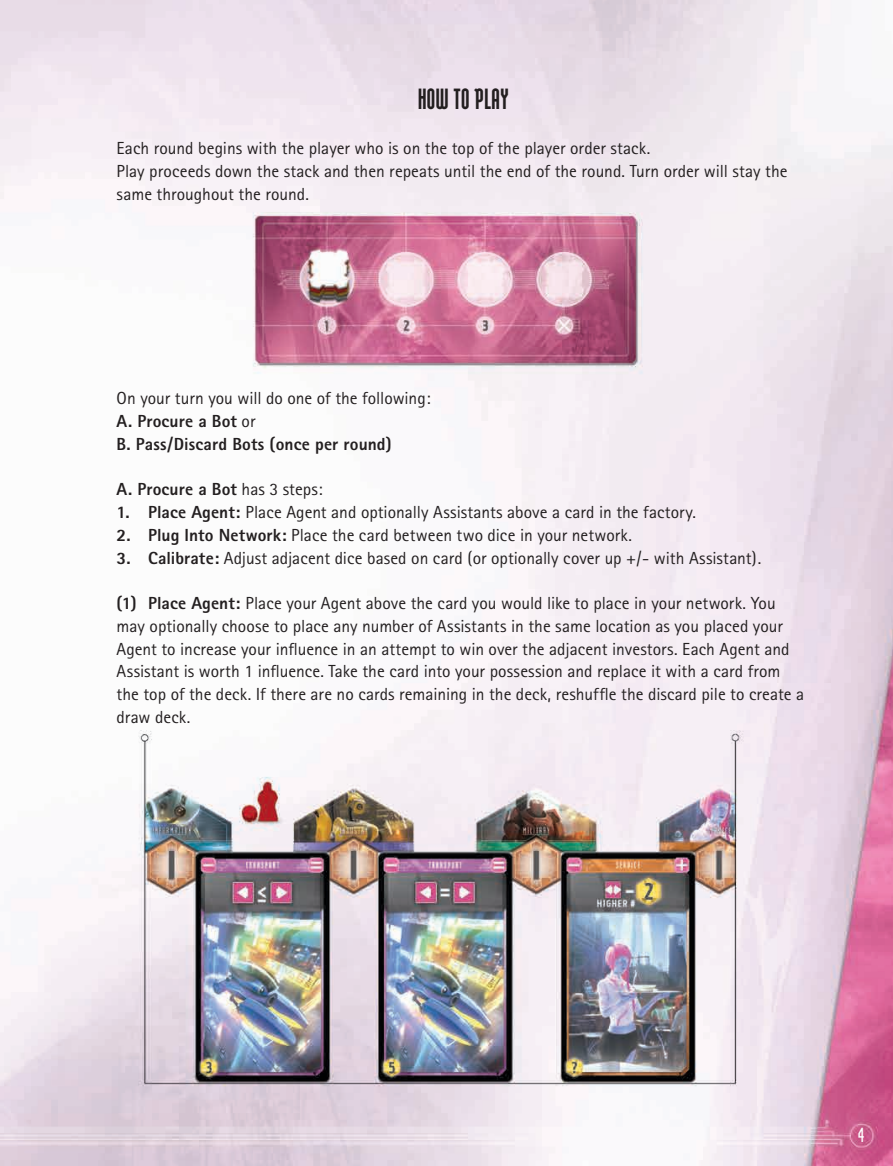
<style>
.page{position:relative;width:893px;height:1166px;background:#fff}
.page>*{position:absolute;margin:0;border:0;box-sizing:border-box;transform-origin:0 0}
.t1{font:900 35px "Modula";letter-spacing:.005em;color:#231f20}
.t2{font:700 24.5px "Modula";color:#fff}
.t3{font:17.5px/22.8px "Rotis Sans Serif";color:#231f20}
.t4{font:800 17.5px/22.8px "Rotis Sans Serif";letter-spacing:.01em;color:#231f20}
.s1{font-weight:400}
.s2{font-weight:800}
</style>
<div class="page">
<img style="left:0;top:0;width:893px;height:1166px">
<h1 class="t1" style="left:418px;top:82px;width:92px">HOW TO PLAY</h1>
<p class="t3" style="left:117px;top:137px;width:672px">Each round begins with the player who is on the top of the player order stack.<br>Play proceeds down the stack and then repeats until the end of the round. Turn order will stay the same throughout the round.</p>
<p class="t4" style="left:117px;top:387px;width:315px"><span class="s1">On your turn you will do one of the following:<br></span>A. Procure a Bot <span class="s1">or<br></span>B. Pass/Discard Bots (once per round)</p>
<p class="t4" style="left:117px;top:478px;width:208px">A. Procure a Bot <span class="s1">has 3 steps:</span></p>
<p class="t3" style="left:117px;top:501px;width:581px"><span class="s2">1. Place Agent:</span> Place Agent and optionally Assistants above a card in the factory.</p>
<p class="t3" style="left:117px;top:523px;width:517px"><span class="s2">2. Plug Into Network:</span> Place the card between two dice in your network.</p>
<p class="t3" style="left:117px;top:546px;width:646px"><span class="s2">3. Calibrate:</span> Adjust adjacent dice based on card (or optionally cover up +/- with Assistant).</p>
<p class="t3" style="left:117px;top:592px;width:689px"><span class="s2">(1) Place Agent:</span> Place your Agent above the card you would like to place in your network. You may optionally choose to place any number of Assistants in the same location as you placed your Agent to increase your influence in an attempt to win over the adjacent investors. Each Agent and Assistant is worth 1 influence. Take the card into your possession and replace it with a card from the top of the deck. If there are no cards remaining in the deck, reshuffle the discard pile to create a draw deck.</p>
<h2 class="t2" style="left:858px;top:1124px;width:8px">4</h2>
</div>
